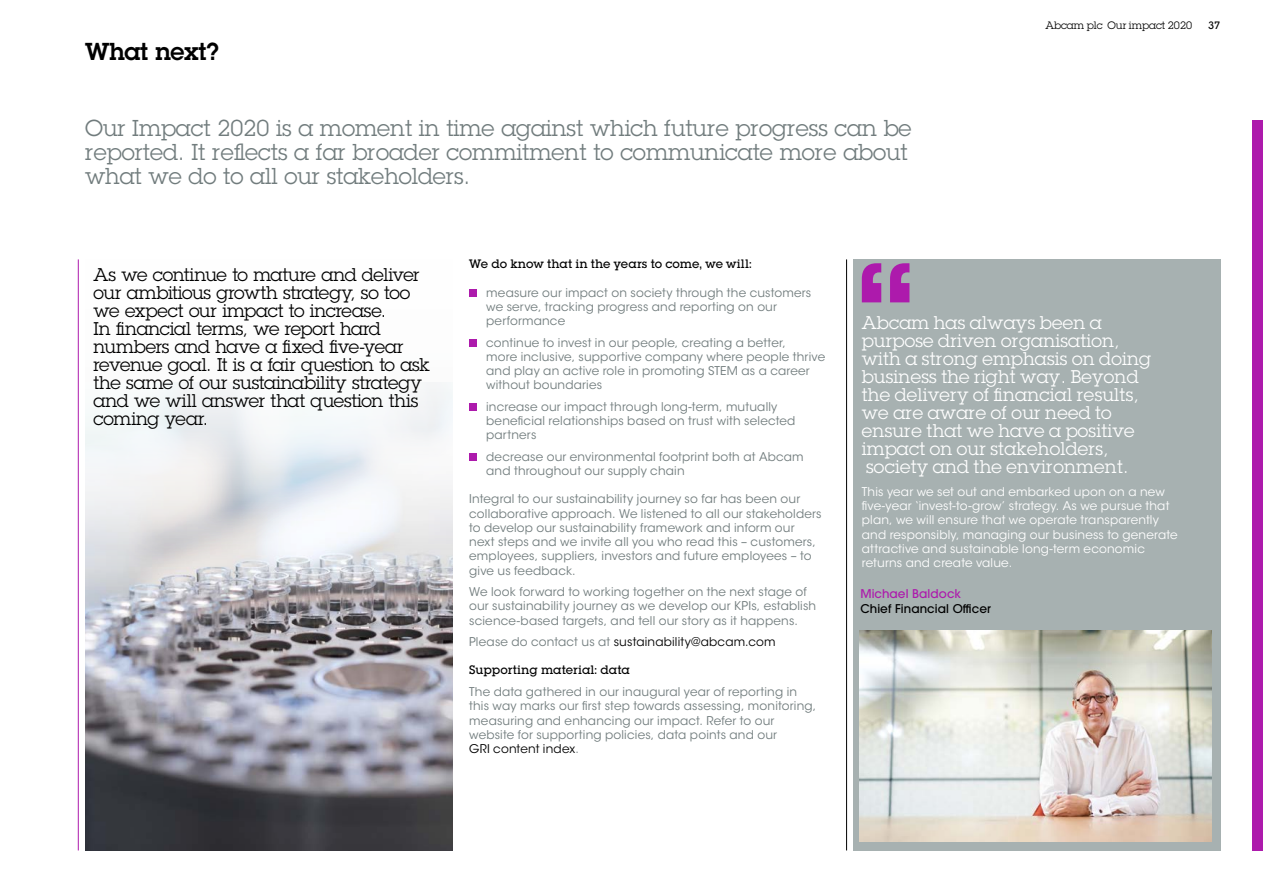
<style>
.page{position:relative;width:1263px;height:893px;background:#fff}
.page>*{position:absolute;margin:0;border:0;box-sizing:border-box;transform-origin:0 0}
.t1{font:600 24px "Lubalin Graph Std";letter-spacing:-.015em;color:#000}
.t2{font:22.5px/24px "Lubalin Graph Std";color:#717c7d}
.t3{font:18px/18px "Lubalin Graph Std";letter-spacing:-.01em;color:#000}
.t4{font:18px/18px "Lubalin Graph Std";letter-spacing:.015em;color:#fff}
.t5{font:12px/14.2px "ITC Avant Garde Std";letter-spacing:.015em;color:#717c7d}
.t6{font:12px/14.2px "ITC Avant Garde Std";letter-spacing:.015em;color:#fff}
.t7{font:500 12px "Lubalin Graph Std";letter-spacing:.005em;color:#000}
.t8{font:12px "ITC Avant Garde Std";letter-spacing:.015em;color:#000}
.t9{font:500 12px "ITC Avant Garde Std";letter-spacing:.005em;color:#000}
.t10{font:500 12px "ITC Avant Garde Std";letter-spacing:.005em;color:#ad1aac}
.t11{font:10.5px "Lubalin Graph Std";letter-spacing:.005em;color:#000}
.t12{font:500 10.5px "Lubalin Graph Std";color:#000}
.s1{color:#717c7d}
.s2{color:#000}
</style>
<div class="page">
<div style="left:1252px;top:120px;width:11px;height:730px;background:#ad1aac"></div>
<img style="left:85px;top:617px;width:367px;height:233px">
<svg style="left:85px;top:578px;width:368px;height:39px;background:#aba9af"></svg>
<svg style="left:85px;top:555px;width:368px;height:23px;background:#d9dade"></svg>
<svg style="left:85px;top:382px;width:368px;height:173px;fill:#f1f3f5"></svg>
<div style="left:469px;top:290px;width:7px;height:7px;background:#ad1aac"></div>
<div style="left:469px;top:339px;width:7px;height:8px;background:#ad1aac"></div>
<div style="left:469px;top:404px;width:7px;height:7px;background:#ad1aac"></div>
<div style="left:469px;top:453px;width:7px;height:8px;background:#ad1aac"></div>
<hr style="left:78px;top:259px;width:1px;height:591px;background:#ad1aac">
<div style="left:853px;top:259px;width:367px;height:591px;background:#a7b1b1"></div>
<hr style="left:846px;top:259px;width:1px;height:591px;background:#000">
<img style="left:860px;top:631px;width:352px;height:211px">
<svg style="left:862px;top:263px;width:47px;height:39px"></svg>
<h1 class="t1" style="left:85px;top:35px;width:136px">What next?</h1>
<h2 class="t2" style="left:85px;top:116px;width:828px">Our Impact 2020 is a moment in time against which future progress can be reported. It reflects a far broader commitment to communicate more about what we do to all our stakeholders.</h2>
<p class="t11" style="left:1045px;top:18px;width:148px">Abcam plc Our impact 2020</p>
<p class="t12" style="left:1208px;top:18px;width:14px">37</p>
<p class="t3" style="left:94px;top:265px;width:338px">As we continue to mature and deliver our ambitious growth strategy, so too we expect our impact to increase.<br>In financial terms, we report hard numbers and have a fixed five-year revenue goal. It is a fair question to ask the same of our sustainability strategy and we will answer that question this coming year.</p>
<p class="t7" style="left:469px;top:256px;width:284px">We do know that in the years to come, we will:</p>
<p class="t5" style="left:486px;top:285px;width:327px">measure our impact on society through the customers we serve, tracking progress and reporting on our performance</p>
<p class="t5" style="left:486px;top:335px;width:340px">continue to invest in our people, creating a better,<br>more inclusive, supportive company where people thrive and play an active role in promoting STEM as a career without boundaries</p>
<p class="t5" style="left:486px;top:399px;width:311px">increase our impact through long-term, mutually beneficial relationships based on trust with selected partners</p>
<p class="t5" style="left:486px;top:449px;width:319px">decrease our environmental footprint both at Abcam and throughout our supply chain</p>
<p class="t5" style="left:469px;top:492px;width:354px">Integral to our sustainability journey so far has been our collaborative approach. We listened to all our stakeholders to develop our sustainability framework and inform our next steps and we invite all you who read this – customers, employees, suppliers, investors and future employees – to give us feedback.</p>
<p class="t5" style="left:469px;top:585px;width:349px">We look forward to working together on the next stage of our sustainability journey as we develop our KPIs, establish science-based targets, and tell our story as it happens.</p>
<p class="t8" style="left:469px;top:634px;width:308px"><span class="s1">Please do contact us at</span> sustainability@abcam.com</p>
<p class="t7" style="left:469px;top:663px;width:162px">Supporting material: data</p>
<p class="t5" style="left:469px;top:685px;width:349px">The data gathered in our inaugural year of reporting in this way marks our first step towards assessing, monitoring, measuring and enhancing our impact. Refer to our website for supporting policies, data points and our<br><span class="s2">GRI content index</span>.</p>
<p class="t4" style="left:862px;top:313px;width:291px">Abcam has always been a purpose driven organisation, with a strong emphasis on doing business the right way. Beyond the delivery of financial results, we are aware of our need to ensure that we have a positive impact on our stakeholders, society and the environment.</p>
<p class="t6" style="left:862px;top:484px;width:317px">This year we set out and embarked upon on a new five-year ‘invest-to-grow’ strategy. As we pursue that plan, we will ensure that we operate transparently and responsibly, managing our business to generate attractive and sustainable long-term economic returns and create value.</p>
<p class="t10" style="left:860px;top:586px;width:102px">Michael Baldock</p>
<p class="t9" style="left:860px;top:601px;width:132px">Chief Financial Officer</p>
</div>
